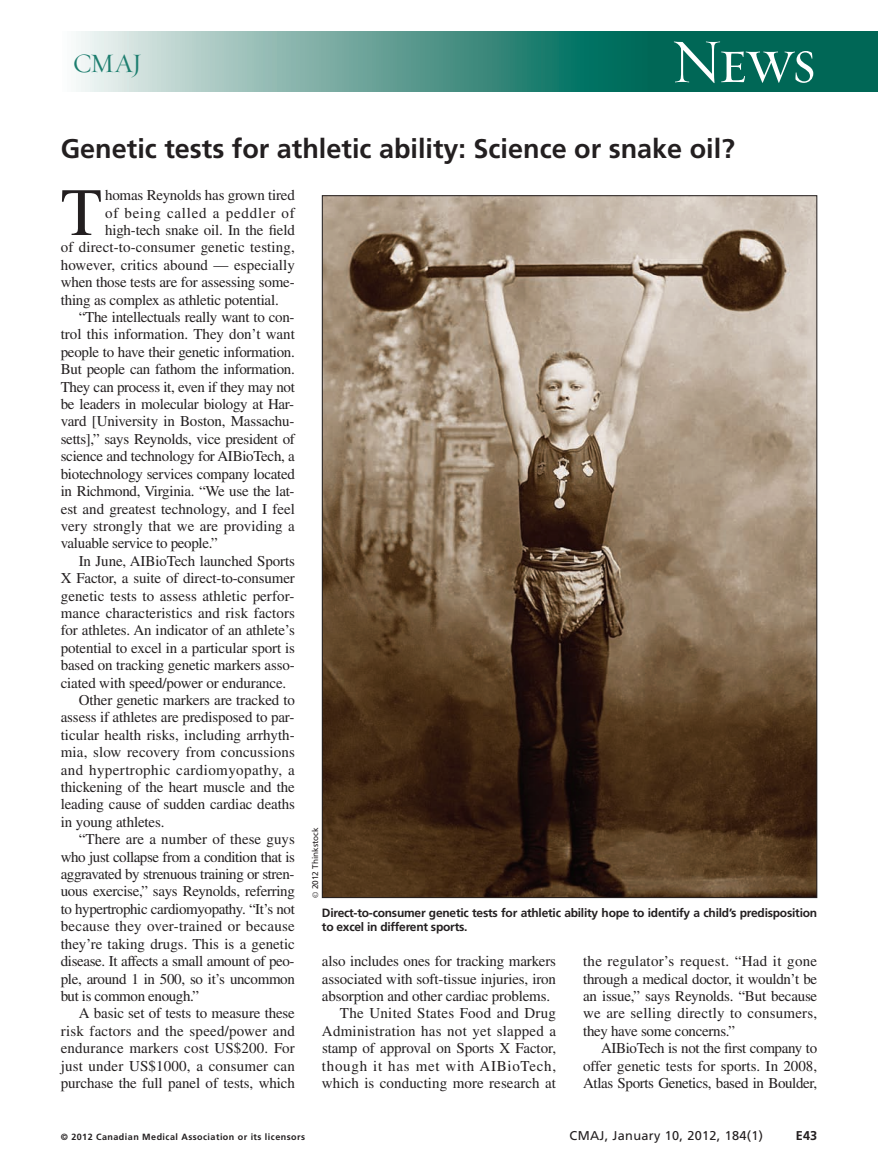
<style>
.page{position:relative;width:878px;height:1175px;background:#fff}
.page>*{position:absolute;margin:0;border:0;box-sizing:border-box;transform-origin:0 0}
.t1{font:67.5px "Times LT Std";color:#231f20}
.t2{font:63px "Requiem Display HTF Small Caps";color:#fff}
.t3{font:700 27px "Frutiger LT Std";color:#231f20}
.t4{font:27px "Requiem Display HTF Roman";color:#1d7e6f}
.t5{font:15px/17.4px "Times LT Std";letter-spacing:-.01em;color:#231f20;text-align:justify}
.t6{font:15px "Times LT Std";letter-spacing:.01em;color:#231f20}
.t7{font:15px "Times LT Std";letter-spacing:.015em;color:#231f20}
.t8{font:15px "Times LT Std";letter-spacing:-.03em;color:#231f20}
.t9{font:15px "Times LT Std";letter-spacing:.03em;color:#231f20}
.t10{font:15px "Times LT Std";letter-spacing:.045em;color:#231f20}
.t11{font:15px "Times LT Std";letter-spacing:.05em;color:#231f20}
.t12{font:12.75px "Frutiger LT Std";letter-spacing:.025em;color:#231f20}
.t13{font:700 12.75px "Frutiger LT Std";color:#231f20}
.t14{font:700 12px/14.2px "Frutiger LT Std";letter-spacing:-.02em;color:#231f20}
.t15{font:700 9px "Frutiger LT Std";letter-spacing:.05em;color:#231f20}
.t16{font:8.25px "Frutiger LT Std";color:#231f20}
.s1{font-family:"Times"}
</style>
<div class="page">
<div style="left:618px;top:32px;width:260px;height:60px;background:#006756"></div>
<div style="left:61px;top:32px;width:586px;height:60px;background:linear-gradient(to right,#f5f3f2,#006150)"></div>
<img style="left:324px;top:197px;width:491px;height:699px">
<h3 class="t4" style="left:73px;top:47px;width:71px">CMAJ</h3>
<h2 class="t2" style="left:670px;top:23px;width:147px">News</h2>
<h3 class="t3" style="left:61px;top:138px;width:675px">Genetic tests for athletic ability: Science or snake oil?</h3>
<h1 class="t1" style="left:61px;top:189px;width:43px">T</h1>
<p class="t5" style="left:105px;top:188px;width:191px">homas Reynolds has grown tired</p>
<p class="t11" style="left:105px;top:207px;width:191px">of being called a peddler of</p>
<p class="t5" style="left:105px;top:223px;width:191px">high-tech snake oil. In the field</p>
<p class="t6" style="left:61px;top:242px;width:236px">of direct-to-consumer genetic testing,</p>
<p class="t5" style="left:61px;top:258px;width:236px">however, critics abound — especially</p>
<p class="t5" style="left:61px;top:275px;width:235px">when those tests are for assessing some-</p>
<p class="t5" style="left:61px;top:292px;width:219px">thing as complex as athletic potential.</p>
<p class="t5" style="left:79px;top:310px;width:217px">“The intellectuals really want to con-</p>
<p class="t5" style="left:61px;top:327px;width:235px">trol this information. They don’t want</p>
<p class="t5" style="left:61px;top:345px;width:235px">people to have their genetic information.</p>
<p class="t5" style="left:61px;top:362px;width:235px">But people can fathom the information.</p>
<p class="t5" style="left:61px;top:379px;width:235px">They can process it, even if they may not</p>
<p class="t5" style="left:61px;top:397px;width:235px">be leaders in molecular biology at Har-</p>
<p class="t5" style="left:61px;top:414px;width:235px">vard [University in Boston, Massachu-</p>
<p class="t5" style="left:61px;top:432px;width:235px">setts],” says Reynolds, vice president of</p>
<p class="t5" style="left:61px;top:449px;width:235px">science and technology for AIBioTech, a</p>
<p class="t5" style="left:61px;top:466px;width:235px">biotechnology services company located</p>
<p class="t5" style="left:61px;top:484px;width:235px">in Richmond, Virginia. “We use the lat-</p>
<p class="t5" style="left:61px;top:501px;width:235px">est and greatest technology, and I feel</p>
<p class="t5" style="left:61px;top:519px;width:235px">very strongly that we are providing a</p>
<p class="t5" style="left:61px;top:536px;width:159px">valuable service to people.”</p>
<p class="t5" style="left:79px;top:553px;width:218px">In June, AIBioTech launched Sports</p>
<p class="t5" style="left:61px;top:571px;width:236px">X Factor, a suite of direct-to-consumer</p>
<p class="t5" style="left:61px;top:588px;width:235px">genetic tests to assess athletic perfor-</p>
<p class="t5" style="left:61px;top:606px;width:235px">mance characteristics and risk factors</p>
<p class="t5" style="left:61px;top:623px;width:236px">for athletes. An indicator of an athlete’s</p>
<p class="t5" style="left:61px;top:640px;width:236px">potential to excel in a particular sport is</p>
<p class="t5" style="left:61px;top:658px;width:235px">based on tracking genetic markers asso-</p>
<p class="t5" style="left:61px;top:675px;width:227px">ciated with speed/power or endurance.</p>
<p class="t5" style="left:79px;top:693px;width:218px">Other genetic markers are tracked to</p>
<p class="t5" style="left:61px;top:710px;width:235px">assess if athletes are predisposed to par-</p>
<p class="t5" style="left:61px;top:727px;width:235px">ticular health risks, including arrhyth-</p>
<p class="t6" style="left:61px;top:747px;width:236px">mia, slow recovery from concussions</p>
<p class="t9" style="left:61px;top:764px;width:235px">and hypertrophic cardiomyopathy, a</p>
<p class="t5" style="left:61px;top:780px;width:236px">thickening of the heart muscle and the</p>
<p class="t5" style="left:61px;top:797px;width:235px">leading cause of sudden cardiac deaths</p>
<p class="t5" style="left:61px;top:814px;width:105px">in young athletes.</p>
<p class="t5" style="left:79px;top:832px;width:218px">“There are a number of these guys</p>
<p class="t8" style="left:61px;top:851px;width:236px">who just collapse from a condition that is</p>
<p class="t8" style="left:61px;top:868px;width:235px">aggravated by strenuous training or stren-</p>
<p class="t5" style="left:61px;top:884px;width:236px">uous exercise,” says Reynolds, referring</p>
<p class="t5" style="left:61px;top:901px;width:235px">to hypertrophic cardiomyopathy. “It’s not</p>
<p class="t7" style="left:61px;top:921px;width:235px">because they over-trained or because</p>
<p class="t5" style="left:61px;top:936px;width:236px">they’re taking drugs. This is a genetic</p>
<p class="t5" style="left:61px;top:954px;width:235px">disease. It affects a small amount of peo-</p>
<p class="t5" style="left:61px;top:971px;width:236px">ple, around 1 in 500, so it’s uncommon</p>
<p class="t5" style="left:61px;top:988px;width:140px">but is common enough.”</p>
<p class="t5" style="left:79px;top:1006px;width:217px">A basic set of tests to measure these</p>
<p class="t7" style="left:61px;top:1025px;width:236px">risk factors and the speed/power and</p>
<p class="t6" style="left:61px;top:1042px;width:236px">endurance markers cost US$200. For</p>
<p class="t6" style="left:61px;top:1060px;width:236px">just under US$1000, a consumer can</p>
<p class="t5" style="left:61px;top:1075px;width:235px">purchase the full panel of tests, which</p>
<p class="t16" style="left:312px;top:897px;width:72px;rotate:-90deg"><span class="s1">©</span> 2012 Thinkstock</p>
<p class="t14" style="left:322px;top:906px;width:496px">Direct-to-consumer genetic tests for athletic ability hope to identify a child’s predisposition to excel in different sports.</p>
<p class="t5" style="left:322px;top:954px;width:235px">also includes ones for tracking markers</p>
<p class="t5" style="left:322px;top:971px;width:235px">associated with soft-tissue injuries, iron</p>
<p class="t5" style="left:322px;top:988px;width:230px">absorption and other cardiac problems.</p>
<p class="t7" style="left:340px;top:1008px;width:218px">The United States Food and Drug</p>
<p class="t7" style="left:322px;top:1025px;width:236px">Administration has not yet slapped a</p>
<p class="t5" style="left:322px;top:1041px;width:235px">stamp of approval on Sports X Factor,</p>
<p class="t10" style="left:322px;top:1060px;width:235px">though it has met with AIBioTech,</p>
<p class="t5" style="left:322px;top:1075px;width:235px">which is conducting more research at</p>
<p class="t5" style="left:583px;top:954px;width:236px">the regulator’s request. “Had it gone through a medical doctor, it wouldn’t be an issue,” says Reynolds. “But because we are selling directly to consumers, they have some concerns.”</p>
<p class="t5" style="left:583px;top:1041px;width:236px;text-indent:18px">AIBioTech is not the first company to offer genetic tests for sports. In 2008, Atlas Sports Genetics, based in Boulder,</p>
<p class="t15" style="left:61px;top:1132px;width:246px">© 2012 Canadian Medical Association or its licensors</p>
<p class="t12" style="left:569px;top:1130px;width:195px">CMAJ, January 10, 2012, 184(1)</p>
<p class="t13" style="left:795px;top:1130px;width:23px">E43</p>
</div>
